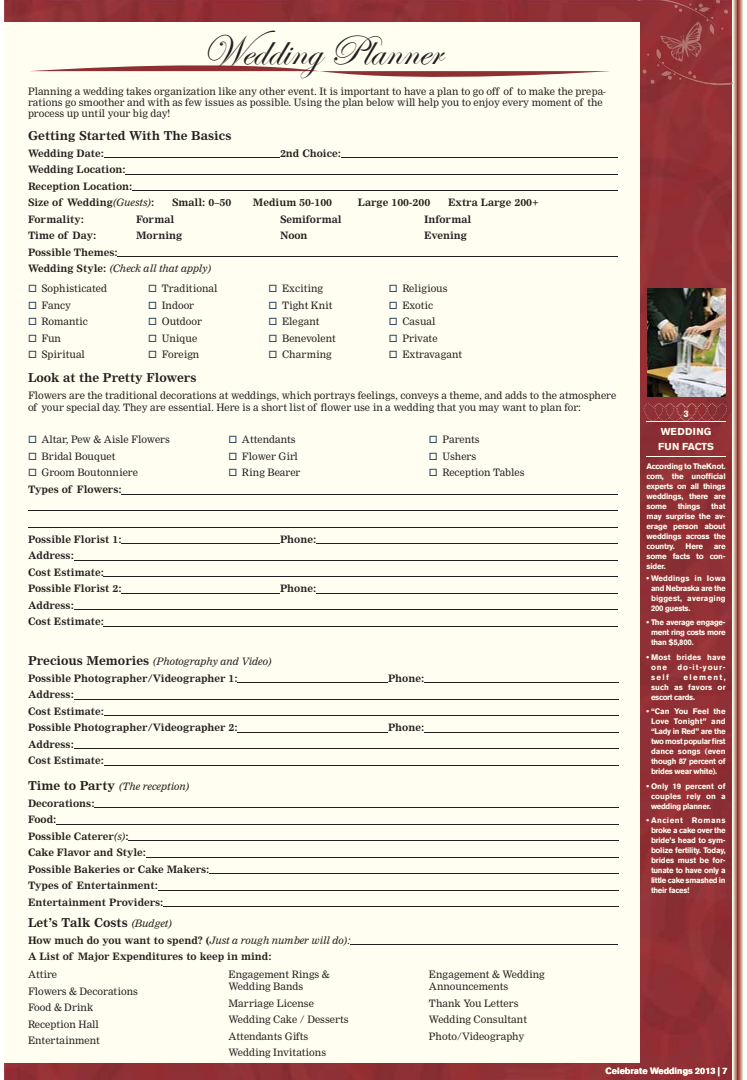
<style>
.page{position:relative;width:747px;height:1080px;background:#fff}
.page>*{position:absolute;margin:0;border:0;box-sizing:border-box;transform-origin:0 0}
.t1{font:43.6px "Edwardian Script ITC";color:#231f20}
.t2{font:700 12px "Nimrod";color:#231f20}
.t3{font:10px/16.5px "Nimrod";color:#231f20}
.t4{font:700 10px/16.5px "Nimrod";color:#231f20}
.t5{font:700 10px/14.4px "Akzidenz Grotesk BE";letter-spacing:.01em;color:#fffef1}
.t6{font:700 9.4px "Akzidenz Grotesk BE";color:#fffef1}
.t7{font:700 9px "Akzidenz Grotesk BE";color:#fffef1}
.t8{font:700 8px/10px "Akzidenz Grotesk BE";letter-spacing:-.03em;color:#fffef1;text-align:justify}
.t9{font:700 8px/10px "Akzidenz Grotesk BE";letter-spacing:.025em;color:#fffef1}
.s1{font-weight:400;font-style:italic}
.s2{font-size:12px}
.s3{font-weight:400;font-style:italic;font-size:10px}
</style>
<div class="page">
<img style="left:4px;top:0;width:638px;height:1080px">
<svg style="left:738px;top:0;width:4px;height:1080px;background:#b4796a"></svg>
<hr style="left:4px;top:274px;width:1px;height:788px;background:#fffef1">
<img style="left:638px;top:0;width:4px;height:31px">
<svg style="left:642px;top:0;width:96px;height:1080px;background:#923d3f"></svg>
<div style="left:5px;top:22px;width:635px;height:1040px;background:#fffef1"></div>
<hr style="left:104px;top:158px;width:176px;height:1px;background:#231f20">
<hr style="left:341px;top:158px;width:277px;height:1px;background:#231f20">
<hr style="left:126px;top:174px;width:492px;height:1px;background:#231f20">
<hr style="left:132px;top:191px;width:486px;height:1px;background:#231f20">
<hr style="left:118px;top:257px;width:500px;height:1px;background:#231f20">
<hr style="left:350px;top:944px;width:268px;height:1px;background:#231f20">
<hr style="left:95px;top:807px;width:524px;height:1px;background:#231f20">
<hr style="left:56px;top:824px;width:563px;height:1px;background:#231f20">
<hr style="left:129px;top:840px;width:490px;height:1px;background:#231f20">
<hr style="left:146px;top:857px;width:473px;height:1px;background:#231f20">
<hr style="left:210px;top:873px;width:409px;height:1px;background:#231f20">
<hr style="left:158px;top:890px;width:461px;height:1px;background:#231f20">
<hr style="left:164px;top:906px;width:455px;height:1px;background:#231f20">
<hr style="left:238px;top:682px;width:150px;height:1px;background:#231f20">
<hr style="left:424px;top:682px;width:195px;height:1px;background:#231f20">
<hr style="left:74px;top:699px;width:545px;height:1px;background:#231f20">
<hr style="left:104px;top:715px;width:515px;height:1px;background:#231f20">
<hr style="left:238px;top:732px;width:150px;height:1px;background:#231f20">
<hr style="left:424px;top:732px;width:195px;height:1px;background:#231f20">
<hr style="left:74px;top:748px;width:545px;height:1px;background:#231f20">
<hr style="left:104px;top:765px;width:515px;height:1px;background:#231f20">
<hr style="left:122px;top:494px;width:496px;height:1px;background:#231f20">
<hr style="left:28px;top:510px;width:590px;height:1px;background:#231f20">
<hr style="left:28px;top:527px;width:590px;height:1px;background:#231f20">
<hr style="left:122px;top:543px;width:158px;height:1px;background:#231f20">
<hr style="left:316px;top:543px;width:302px;height:1px;background:#231f20">
<hr style="left:74px;top:560px;width:544px;height:1px;background:#231f20">
<hr style="left:104px;top:576px;width:514px;height:1px;background:#231f20">
<hr style="left:122px;top:593px;width:158px;height:1px;background:#231f20">
<hr style="left:316px;top:593px;width:302px;height:1px;background:#231f20">
<hr style="left:74px;top:609px;width:544px;height:1px;background:#231f20">
<hr style="left:104px;top:626px;width:514px;height:1px;background:#231f20">
<svg style="left:30px;top:65px;width:580px;height:12px"></svg>
<h1 class="t1" style="left:202px;top:27px;width:242px">Wedding Planner</h1>
<p class="t3" style="left:28px;top:87px;width:580px;line-height:11px">Planning a wedding takes organization like any other event. It is important to have a plan to go off of to make the prepa&shy;rations go smoother and with as few issues as possible. Using the plan below will help you to enjoy every moment of the process up until your big day!</p>
<p class="t2" style="left:28px;top:130px;width:205px">Getting Started With The Basics</p>
<p class="t4" style="left:28px;top:146px;width:78px">Wedding Date:</p>
<p class="t4" style="left:280px;top:146px;width:63px">2nd Choice:</p>
<p class="t4" style="left:28px;top:162px;width:128px">Wedding Location:<br>Reception Location:<br>Size of Wedding<span class="s1">(Guests)</span>:</p>
<p class="t4" style="left:172px;top:195px;width:61px">Small: 0–50</p>
<p class="t4" style="left:253px;top:195px;width:81px">Medium 50-100</p>
<p class="t4" style="left:358px;top:195px;width:74px">Large 100-200</p>
<p class="t4" style="left:448px;top:195px;width:92px">Extra Large 200+</p>
<p class="t4" style="left:28px;top:212px;width:58px">Formality:</p>
<p class="t4" style="left:136px;top:212px;width:40px">Formal</p>
<p class="t4" style="left:280px;top:212px;width:63px">Semiformal</p>
<p class="t4" style="left:424px;top:212px;width:49px">Informal</p>
<p class="t4" style="left:28px;top:228px;width:70px">Time of Day:</p>
<p class="t4" style="left:136px;top:228px;width:48px">Morning</p>
<p class="t4" style="left:280px;top:228px;width:29px">Noon</p>
<p class="t4" style="left:424px;top:228px;width:44px">Evening</p>
<p class="t4" style="left:28px;top:245px;width:185px">Possible Themes:<br>Wedding Style: <span class="s1">(Check all that apply)</span></p>
<p class="t3" style="left:42px;top:281px;width:67px">Sophisticated<br>Fancy<br>Romantic<br>Fun<br>Spiritual</p>
<p class="t3" style="left:162px;top:281px;width:57px">Traditional<br>Indoor<br>Outdoor<br>Unique<br>Foreign</p>
<p class="t3" style="left:282px;top:281px;width:55px">Exciting<br>Tight Knit<br>Elegant<br>Benevolent<br>Charming</p>
<p class="t3" style="left:402px;top:281px;width:61px">Religious<br>Exotic<br>Casual<br>Private<br>Extravagant</p>
<p class="t2" style="left:28px;top:372px;width:170px">Look at the Pretty Flowers</p>
<p class="t3" style="left:28px;top:390px;width:590px;line-height:12px">Flowers are the traditional decorations at weddings, which portrays feelings, conveys a theme, and adds to the atmosphere of your special day. They are essential. Here is a short list of flower use in a wedding that you may want to plan for:</p>
<p class="t3" style="left:42px;top:432px;width:130px">Altar, Pew &amp; Aisle Flowers<br>Bridal Bouquet<br>Groom Boutonniere</p>
<p class="t3" style="left:242px;top:432px;width:60px">Attendants<br>Flower Girl<br>Ring Bearer</p>
<p class="t3" style="left:442px;top:432px;width:83px">Parents<br>Ushers<br>Reception Tables</p>
<p class="t4" style="left:28px;top:482px;width:95px">Types of Flowers:</p>
<p class="t4" style="left:28px;top:531px;width:95px">Possible Florist 1:</p>
<p class="t4" style="left:280px;top:531px;width:38px">Phone:</p>
<p class="t4" style="left:28px;top:548px;width:95px">Address:<br>Cost Estimate:<br>Possible Florist 2:</p>
<p class="t4" style="left:280px;top:581px;width:38px">Phone:</p>
<p class="t4" style="left:28px;top:597px;width:77px">Address:<br>Cost Estimate:</p>
<p class="t4" style="left:28px;top:654px;width:245px"><span class="s2">Precious Memories</span> <span class="s1">(Photography and Video)<br></span>Possible Photographer/Videographer 1:</p>
<p class="t4" style="left:28px;top:687px;width:211px">Address:<br>Cost Estimate:<br>Possible Photographer/Videographer 2:</p>
<p class="t4" style="left:28px;top:736px;width:77px">Address:<br>Cost Estimate:</p>
<p class="t4" style="left:28px;top:779px;width:183px"><span class="s2">Time to Party</span> <span class="s1">(The reception)<br></span>Decorations:<br>Food:<br>Possible Caterer<span class="s1">(s)</span>:<br>Cake Flavor and Style:<br>Possible Bakeries or Cake Makers:<br>Types of Entertainment:<br>Entertainment Providers:</p>
<p class="t2" style="left:28px;top:917px;width:145px">Let’s Talk Costs <span class="s3">(Budget)</span></p>
<p class="t4" style="left:28px;top:932px;width:324px">How much do you want to spend? (<span class="s1">Just a rough number will do):<br></span>A List of Major Expenditures to keep in mind:</p>
<p class="t3" style="left:28px;top:967px;width:111px">Attire<br>Flowers &amp; Decorations<br>Food &amp; Drink<br>Reception Hall<br>Entertainment</p>
<p class="t3" style="left:228px;top:969px;width:103px;line-height:12px">Engagement Rings &amp;<br>Wedding Bands</p>
<p class="t3" style="left:228px;top:995px;width:122px">Marriage License<br>Wedding Cake / Desserts<br>Attendants Gifts<br>Wedding Invitations</p>
<p class="t4" style="left:388px;top:670px;width:38px">Phone:</p>
<p class="t4" style="left:388px;top:720px;width:38px">Phone:</p>
<p class="t3" style="left:429px;top:969px;width:117px;line-height:12px">Engagement &amp; Wedding<br>Announcements</p>
<p class="t3" style="left:429px;top:995px;width:100px">Thank You Letters<br>Wedding Consultant<br>Photo/Videography</p>
<p class="t6" style="left:683px;top:410px;width:7px">3</p>
<p class="t5" style="left:658px;top:425px;width:57px">WEDDING<br>FUN FACTS</p>
<p class="t8" style="left:647px;top:462px;width:81px">According to TheKnot. com, the unofficial experts on all things weddings, there are some</p>
<p class="t8" style="left:647px;top:502px;width:81px;text-indent:65px">that may surprise the av&shy;erage person about weddings across the country.</p>
<p class="t8" style="left:678px;top:502px;width:24px">things</p>
<p class="t8" style="left:686px;top:542px;width:19px">Here</p>
<p class="t8" style="left:647px;top:542px;width:81px;text-indent:67px">are some facts to con&shy;sider.</p>
<p class="t8" style="left:651px;top:574px;width:76px;text-indent:-4px">• Weddings in Iowa and Nebraska are the biggest, averaging 200 guests.</p>
<p class="t8" style="left:651px;top:618px;width:76px;text-indent:-5px">• The average engage&shy;ment ring costs more than $5,800.</p>
<p class="t9" style="left:651px;top:653px;width:76px;text-indent:-5px">• Most brides have one</p>
<p class="t8" style="left:678px;top:663px;width:50px">do-it-your-</p>
<p class="t8" style="left:651px;top:673px;width:19px">self</p>
<p class="t8" style="left:651px;top:673px;width:76px;text-indent:33px">element, such as favors or escort cards.</p>
<p class="t8" style="left:647px;top:707px;width:81px;text-align:center">• “Can You Feel the<br>Love Tonight” and “Lady in Red” are the two most popular first dance songs (even though 87 percent of brides wear white).</p>
<p class="t8" style="left:651px;top:782px;width:76px;text-indent:-5px">• Only 19 percent of couples rely on a wedding planner.</p>
<p class="t8" style="left:651px;top:816px;width:76px;text-indent:-5px">• Ancient Romans broke a cake over the bride’s head to sym&shy;bolize fertility. Today, brides must be for&shy;tunate to have only a little cake smashed in their faces!</p>
<p class="t7" style="left:606px;top:1068px;width:123px">Celebrate Weddings 2013 | 7</p>
</div>
